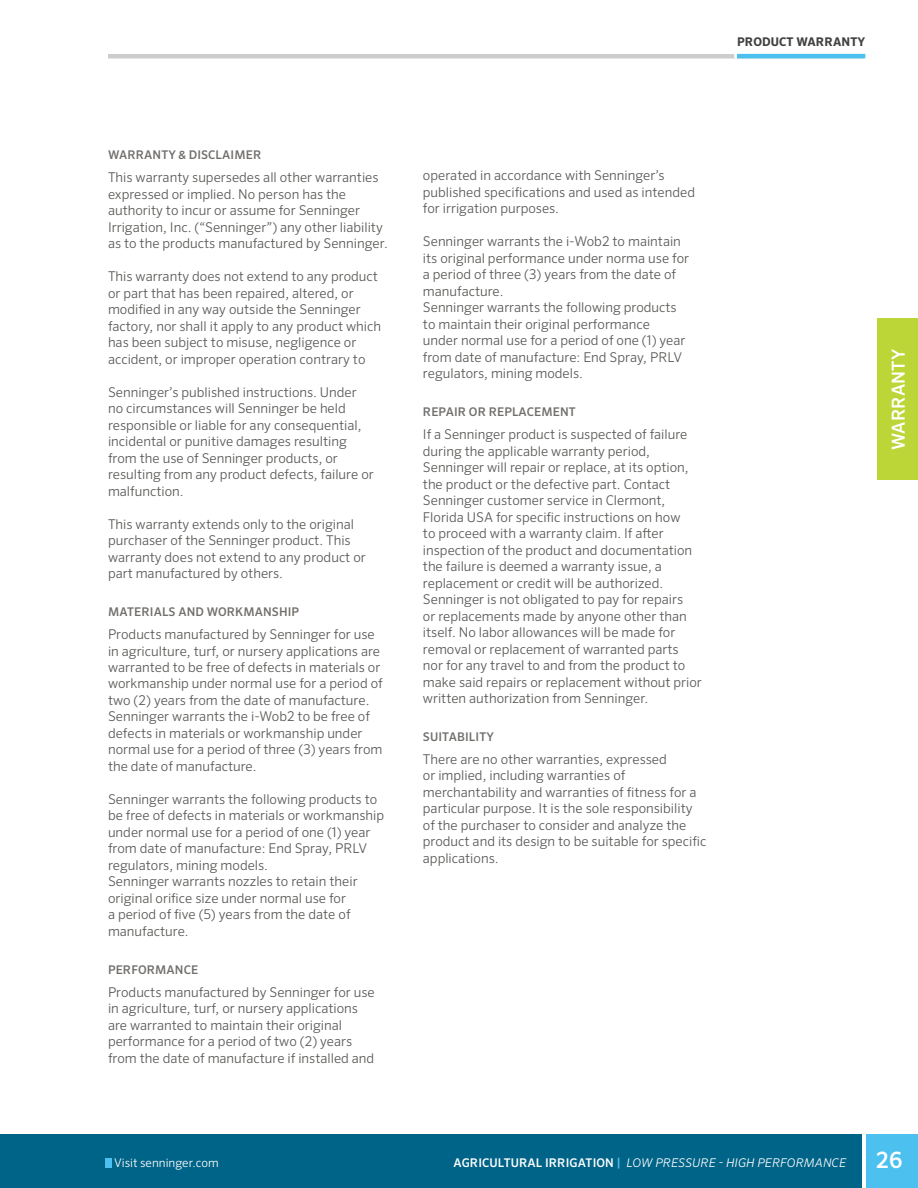
<style>
.page{position:relative;width:918px;height:1188px;background:#fff}
.page>*{position:absolute;margin:0;border:0;box-sizing:border-box;transform-origin:0 0}
.t1{font:500 22.5px "Sero Pro";color:#fff}
.t2{font:500 18px "Sero Pro";letter-spacing:.01em;color:#fff}
.t3{font:300 13.5px/16.5px "Sero Pro";color:#585956}
.t4{font:500 12px "Sero Pro";letter-spacing:.01em;color:#716f6c}
.t5{font:italic 300 12px "Sero Pro";letter-spacing:.01em;color:#fff}
.t6{font:300 12px "Sero Pro";color:#fff}
.t7{font:700 12px "Sero Pro";letter-spacing:.01em;color:#414042}
.s1{font-weight:500;font-style:normal}
.s2{font-weight:500;font-style:normal;color:#4cc0ef}
</style>
<div class="page">
<div style="left:866px;top:1134px;width:52px;height:54px;background:#4cc0ef"></div>
<div style="left:0;top:1134px;width:862px;height:54px;background:#006488"></div>
<div style="left:105px;top:1158px;width:6px;height:10px;background:#4cc0ef"></div>
<hr style="left:108px;top:54px;width:756px;height:4px;background:#cfcdcb">
<svg style="left:734px;top:54px;width:3px;height:4px"></svg>
<hr style="left:737px;top:54px;width:128px;height:4px;background:#4cc0ef">
<div style="left:878px;top:318px;width:40px;height:162px;background:#bcd638"></div>
<p class="t7" style="left:737px;top:34px;width:130px">PRODUCT WARRANTY</p>
<p class="t4" style="left:108px;top:148px;width:155px">WARRANTY &amp; DISCLAIMER</p>
<p class="t3" style="left:108px;top:169px;width:281px">This warranty supersedes all other warranties expressed or implied. No person has the authority to incur or assume for Senninger Irrigation, Inc. (“Senninger”) any other liability as to the products manufactured by Senninger.</p>
<p class="t3" style="left:108px;top:268px;width:275px">This warranty does not extend to any product or part that has been repaired, altered, or modified in any way outside the Senninger factory, nor shall it apply to any product which has been subject to misuse, negligence or accident, or improper operation contrary to</p>
<p class="t3" style="left:108px;top:384px;width:267px">Senninger’s published instructions. Under no circumstances will Senninger be held responsible or liable for any consequential, incidental or punitive damages resulting from the use of Senninger products, or resulting from any product defects, failure or malfunction.</p>
<p class="t3" style="left:108px;top:516px;width:259px">This warranty extends only to the original purchaser of the Senninger product. This warranty does not extend to any product or part manufactured by others.</p>
<p class="t4" style="left:108px;top:604px;width:193px">MATERIALS AND WORKMANSHIP</p>
<p class="t3" style="left:108px;top:626px;width:276px">Products manufactured by Senninger for use in agriculture, turf, or nursery applications are warranted to be free of defects in materials or workmanship under normal use for a period of two (2) years from the date of manufacture.<br>Senninger warrants the i-Wob2 to be free of defects in materials or workmanship under normal use for a period of three (3) years from the date of manufacture.</p>
<p class="t3" style="left:108px;top:791px;width:278px">Senninger warrants the following products to be free of defects in materials or workmanship under normal use for a period of one (1) year from date of manufacture: End Spray, PRLV regulators, mining models.<br>Senninger warrants nozzles to retain their original orifice size under normal use for<br>a period of five (5) years from the date of manufacture.</p>
<p class="t4" style="left:108px;top:962px;width:92px">PERFORMANCE</p>
<p class="t3" style="left:108px;top:984px;width:268px">Products manufactured by Senninger for use in agriculture, turf, or nursery applications are warranted to maintain their original performance for a period of two (2) years from the date of manufacture if installed and</p>
<p class="t3" style="left:423px;top:167px;width:274px">operated in accordance with Senninger’s published specifications and used as intended for irrigation purposes.</p>
<p class="t3" style="left:423px;top:233px;width:268px">Senninger warrants the i-Wob2 to maintain its original performance under norma use for a period of three (3) years from the date of manufacture.<br>Senninger warrants the following products to maintain their original performance<br>under normal use for a period of one (1) year from date of manufacture: End Spray, PRLV regulators, mining models.</p>
<p class="t4" style="left:423px;top:404px;width:154px">REPAIR OR REPLACEMENT</p>
<p class="t3" style="left:423px;top:426px;width:280px">If a Senninger product is suspected of failure during the applicable warranty period, Senninger will repair or replace, at its option, the product or the defective part. Contact Senninger customer service in Clermont, Florida USA for specific instructions on how<br>to proceed with a warranty claim. If after inspection of the product and documentation the failure is deemed a warranty issue, a replacement or credit will be authorized.<br>Senninger is not obligated to pay for repairs<br>or replacements made by anyone other than itself. No labor allowances will be made for removal or replacement of warranted parts nor for any travel to and from the product to make said repairs or replacement without prior written authorization from Senninger.</p>
<p class="t4" style="left:423px;top:729px;width:72px">SUITABILITY</p>
<p class="t3" style="left:423px;top:751px;width:285px">There are no other warranties, expressed<br>or implied, including warranties of merchantability and warranties of fitness for a particular purpose. It is the sole responsibility of the purchaser to consider and analyze the product and its design to be suitable for specific applications.</p>
<h2 class="t2" style="left:888px;top:450px;width:103px;rotate:-90deg">WARRANTY</h2>
<p class="t6" style="left:114px;top:1155px;width:106px">Visit senninger.com</p>
<p class="t5" style="left:453px;top:1156px;width:394px"><span class="s1">AGRICULTURAL IRRIGATION</span> <span class="s2">|</span> LOW PRESSURE - HIGH PERFORMANCE</p>
<h1 class="t1" style="left:876px;top:1147px;width:28px">26</h1>
</div>
